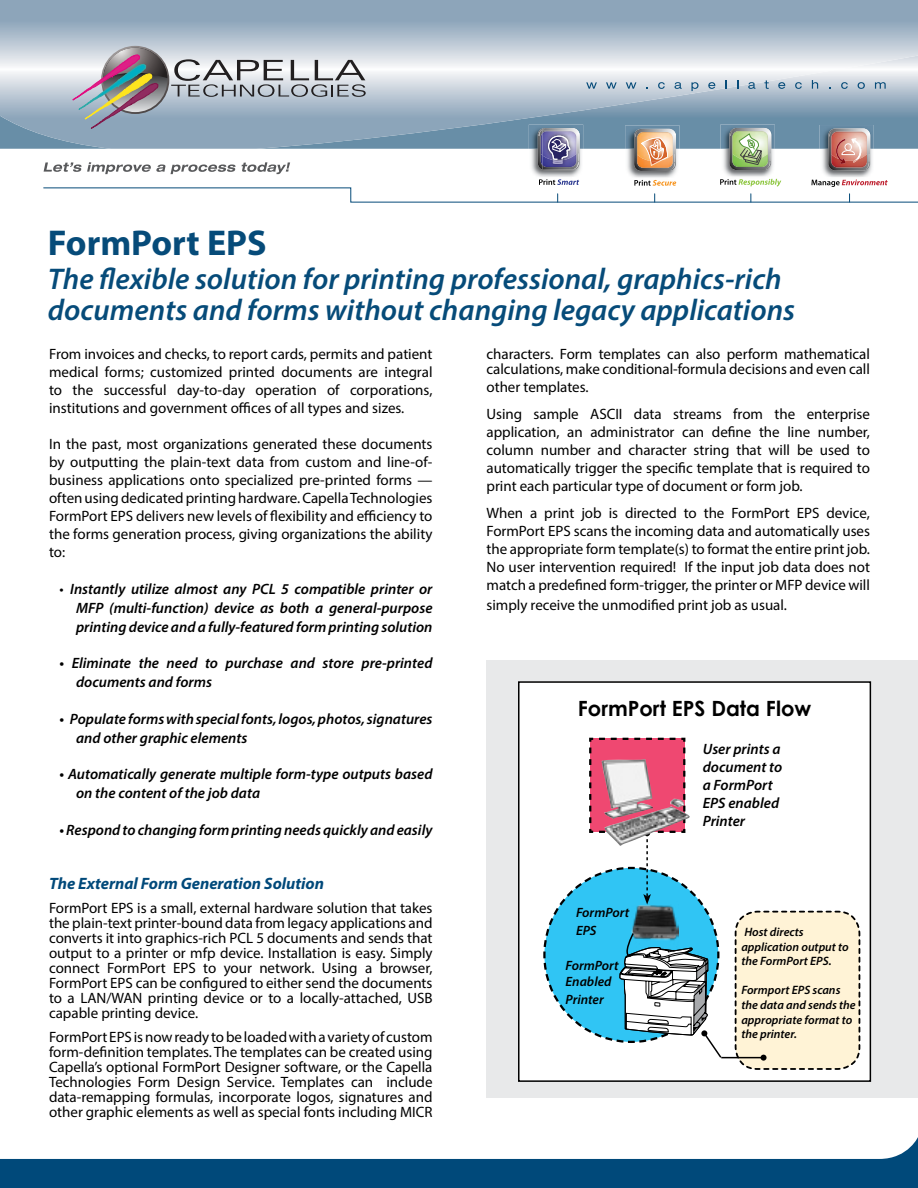
<style>
.page{position:relative;width:918px;height:1188px;background:#fff}
.page>*{position:absolute;margin:0;border:0;box-sizing:border-box;transform-origin:0 0}
.t1{font:700 36px "Myriad Pro";color:#064b79}
.t2{font:italic 600 30px/31.5px "Myriad Pro";color:#064b79}
.t3{font:700 21px "Century Gothic";color:#000}
.t4{font:italic 700 16.5px "Myriad Pro";color:#00497a}
.t5{font:15px/18px "Myriad Pro";color:#000;text-align:justify}
.t6{font:italic 600 15px/18.8px "Myriad Pro";color:#000}
.t7{font:italic 600 13.5px/18px "Myriad Pro";color:#000}
.t8{font:italic 600 12.15px/14.5px "Myriad Pro";color:#000}
.s1{font-weight:400;font-style:normal}
</style>
<div class="page">
<div style="left:487px;top:660px;width:431px;height:438px;background:#e8e9ea"></div>
<svg style="left:0;top:0;width:918px;height:149px;background:#9fb2c4"></svg>
<svg style="left:43px;top:48px;width:875px;height:154px"></svg>
<svg style="left:0;top:1137px;width:918px;height:51px;fill:#00497a"></svg>
<div style="left:518px;top:681px;width:353px;height:401px;background:#fff;border:2px solid #000"></div>
<hr style="left:721px;top:1057px;width:43px;height:1px;background:#000">
<svg style="left:734px;top:910px;width:127px;height:160px;background:#f6ebd0"></svg>
<svg style="left:543px;top:737px;width:180px;height:322px"></svg>
<img style="left:601px;top:759px;width:90px;height:87px">
<h1 class="t1" style="left:48px;top:220px;width:220px">FormPort EPS</h1>
<h2 class="t2" style="left:48px;top:262px;width:749px">The flexible solution for printing professional, graphics-rich documents and forms without changing legacy applications</h2>
<p class="t5" style="left:49px;top:345px;width:385px">From invoices and checks, to report cards, permits and patient medical forms; customized printed documents are integral to the successful day-to-day operation of corporations, institutions and government offices of all types and sizes.</p>
<p class="t5" style="left:49px;top:435px;width:385px">In the past, most organizations generated these documents by outputting the plain-text data from custom and line-of&shy;business applications onto specialized pre-printed forms — often using dedicated printing hardware. Capella Technologies FormPort EPS delivers new levels of flexibility and efficiency to the forms generation process, giving organizations the ability to:</p>
<p class="t6" style="left:76px;top:579px;width:358px;text-align:justify;text-indent:-16px"><span class="s1">•</span> Instantly utilize almost any PCL 5 compatible printer or MFP (multi-function) device as both a general-purpose printing device and a fully-featured form printing solution</p>
<p class="t6" style="left:76px;top:654px;width:358px;text-indent:-16px">• Eliminate the need to purchase and store pre-printed documents and forms</p>
<p class="t6" style="left:76px;top:709px;width:358px;text-indent:-16px">• Populate forms with special fonts, logos, photos, signatures and other graphic elements</p>
<p class="t6" style="left:76px;top:765px;width:358px;text-indent:-16px">• Automatically generate multiple form-type outputs based on the content of the job data</p>
<p class="t6" style="left:60px;top:820px;width:374px">• Respond to changing form printing needs quickly and easily</p>
<p class="t4" style="left:49px;top:873px;width:276px">The External Form Generation Solution</p>
<p class="t5" style="left:49px;top:900px;width:385px;line-height:15px">FormPort EPS is a small, external hardware solution that takes the plain-text printer-bound data from legacy applications and converts it into graphics-rich PCL 5 documents and sends that output to a printer or mfp device. Installation is easy. Simply connect FormPort EPS to your network. Using a browser, FormPort EPS can be configured to either send the documents to a LAN/WAN printing device or to a locally-attached, USB capable printing device.</p>
<p class="t5" style="left:49px;top:1029px;width:385px;line-height:15px">FormPort EPS is now ready to be loaded with a variety of custom form-definition templates. The templates can be created using Capella’s optional FormPort Designer software, or the Capella Technologies Form Design Service. Templates can include data-remapping formulas, incorporate logos, signatures and other graphic elements as well as special fonts including MICR</p>
<p class="t5" style="left:487px;top:347px;width:385px;line-height:15px">characters. Form templates can also perform mathematical calculations, make conditional-formula decisions and even call</p>
<p class="t5" style="left:487px;top:374px;width:385px;line-height:27px">other templates.<br>Using sample ASCII data streams from the enterprise</p>
<p class="t5" style="left:487px;top:423px;width:385px">application, an administrator can define the line number, column number and character string that will be used to automatically trigger the specific template that is required to print each particular type of document or form job.</p>
<p class="t5" style="left:487px;top:504px;width:385px">When a print job is directed to the FormPort EPS device, FormPort EPS scans the incoming data and automatically uses the appropriate form template(s) to format the entire print job.<br>No user intervention required! If the input job data does not match a predefined form-trigger, the printer or MFP device will</p>
<p class="t5" style="left:487px;top:596px;width:302px">simply receive the unmodified print job as usual.</p>
<h3 class="t3" style="left:578px;top:695px;width:235px">FormPort EPS Data Flow</h3>
<p class="t7" style="left:576px;top:903px;width:55px">FormPort<br>EPS</p>
<p class="t7" style="left:566px;top:957px;width:55px;line-height:16.2px">FormPort<br>Enabled</p>
<p class="t7" style="left:566px;top:991px;width:40px">Printer</p>
<p class="t6" style="left:703px;top:739px;width:81px;line-height:18px">User prints a document to a FormPort<br>EPS enabled<br>Printer</p>
<p class="t8" style="left:741px;top:925px;width:109px">Host directs application output to the FormPort EPS.</p>
<p class="t8" style="left:741px;top:983px;width:116px">Formport EPS scans the data and sends the appropriate format to the printer.</p>
</div>
